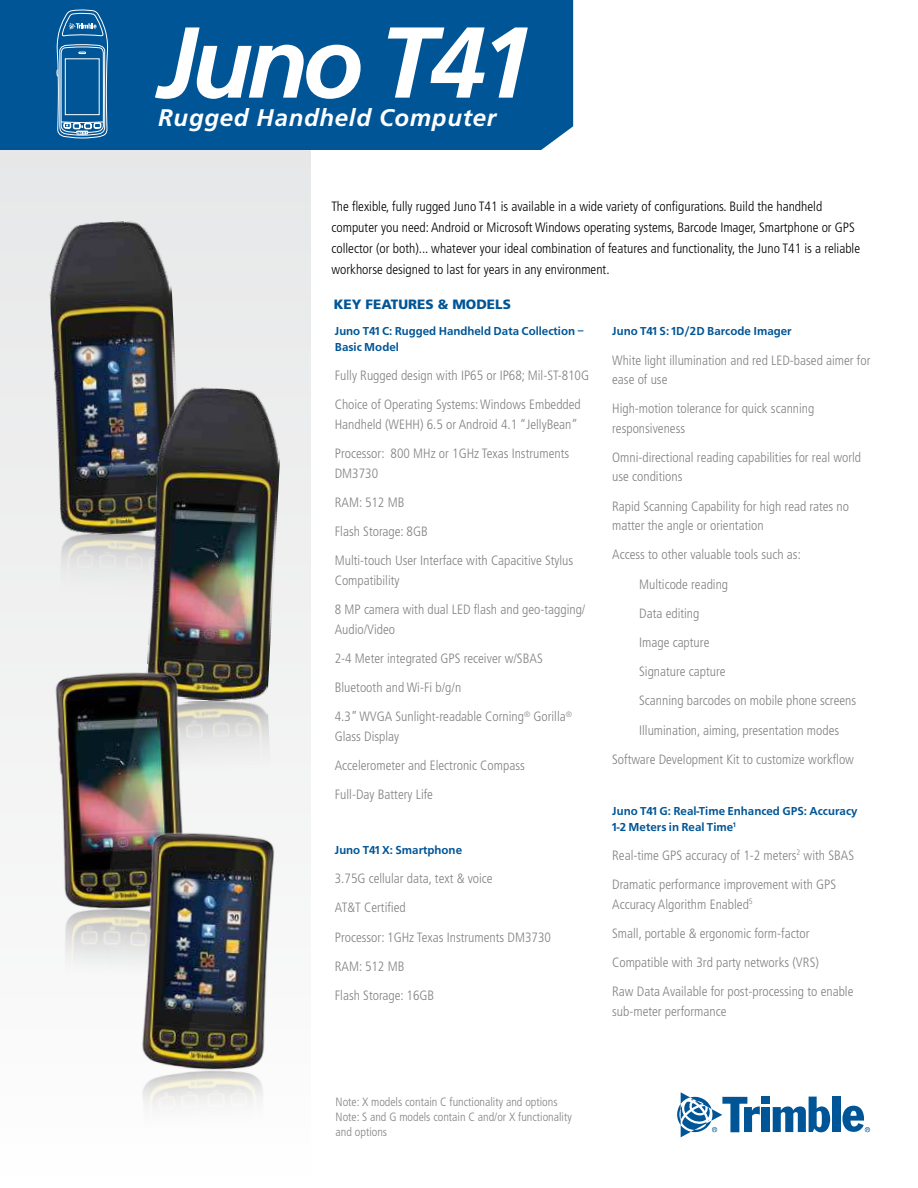
<style>
.page{position:relative;width:918px;height:1188px;background:#fff}
.page>*{position:absolute;margin:0;border:0;box-sizing:border-box;transform-origin:0 0}
.t1{font:italic 700 100.5px "Frutiger";letter-spacing:-.06em;color:#fff}
.t2{font:italic 700 24px "Frutiger";letter-spacing:.03em;color:#fff}
.t3{font:300 condensed 13.5px/29.2px "Frutiger";color:#808284}
.t4{font:300 condensed 13.5px/21px "Frutiger";color:#000}
.t5{font:900 13.5px "Frutiger";color:#005596}
.t6{font:12px/15.8px "Frutiger Bld";color:#005596}
.t7{font:300 condensed 12px/15px "Frutiger";color:#808284}
</style>
<div class="page">
<div style="left:0;top:149px;width:311px;height:1039px;background:linear-gradient(to bottom,#e6e7e8,#fdfdfd)"></div>
<div style="left:762px;top:1107px;width:8px;height:25px;background:#005596"></div>
<svg style="left:773px;top:1097px;width:57px;height:35px"></svg>
<div style="left:832px;top:1097px;width:8px;height:35px;background:#005596"></div>
<div style="left:762px;top:1096px;width:8px;height:8px;background:#005596"></div>
<svg style="left:677px;top:1092px;width:83px;height:45px"></svg>
<svg style="left:842px;top:1106px;width:28px;height:26px"></svg>
<div style="left:0;top:0;width:573px;height:150px;background:#005596"></div>
<svg style="left:57px;top:9px;width:51px;height:134px;background:#3477ab"></svg>
<img style="left:46px;top:219px;width:137px;height:310px">
<img style="left:46px;top:529px;width:99px;height:317px">
<img style="left:145px;top:386px;width:139px;height:311px">
<img style="left:194px;top:697px;width:90px;height:318px">
<img style="left:49px;top:662px;width:145px;height:233px">
<img style="left:49px;top:895px;width:86px;height:260px">
<img style="left:135px;top:822px;width:146px;height:261px">
<img style="left:135px;top:1056px;width:139px;height:132px">
<h1 class="t1" style="left:158px;top:22px;width:378px">Juno T41</h1>
<h2 class="t2" style="left:158px;top:108px;width:339px">Rugged Handheld Computer</h2>
<p class="t4" style="left:332px;top:197px;width:530px">The flexible, fully rugged Juno T41 is available in a wide variety of configurations. Build the handheld computer you need: Android or Microsoft Windows operating systems, Barcode Imager, Smartphone or GPS collector (or both)... whatever your ideal combination of features and functionality, the Juno T41 is a reliable workhorse designed to last for years in any environment.</p>
<p class="t5" style="left:334px;top:296px;width:179px">KEY FEATURES &amp; MODELS</p>
<p class="t6" style="left:335px;top:324px;width:251px">Juno T41 C: Rugged Handheld Data Collection –<br>Basic Model</p>
<p class="t3" style="left:335px;top:362px;width:256px">Fully Rugged design with IP65 or IP68; Mil-ST-810G<br>Choice of Operating Systems: Windows Embedded</p>
<p class="t3" style="left:335px;top:411px;width:245px">Handheld (WEHH) 6.5 or Android 4.1 “JellyBean”<br>Processor: 800 MHz or 1GHz Texas Instruments</p>
<p class="t3" style="left:335px;top:459px;width:240px">DM3730<br>RAM: 512 MB<br>Flash Storage: 8GB<br>Multi-touch User Interface with Capacitive Stylus</p>
<p class="t3" style="left:335px;top:567px;width:252px">Compatibility<br>8 MP camera with dual LED flash and geo-tagging/</p>
<p class="t3" style="left:335px;top:615px;width:239px">Audio/Video<br>2-4 Meter integrated GPS receiver w/SBAS<br>Bluetooth and Wi-Fi b/g/n<br>4.3” WVGA Sunlight-readable Corning<sup>®</sup> Gorilla<sup>®</sup></p>
<p class="t3" style="left:335px;top:722px;width:192px">Glass Display<br>Accelerometer and Electronic Compass<br>Full-Day Battery Life</p>
<p class="t6" style="left:335px;top:843px;width:129px">Juno T41 X: Smartphone</p>
<p class="t3" style="left:335px;top:865px;width:218px">3.75G cellular data, text &amp; voice<br>AT&amp;T Certified<br>Processor: 1GHz Texas Instruments DM3730<br>RAM: 512 MB<br>Flash Storage: 16GB</p>
<p class="t6" style="left:612px;top:324px;width:181px">Juno T41 S: 1D/2D Barcode Imager</p>
<p class="t3" style="left:612px;top:351px;width:260px;line-height:19.5px">White light illumination and red LED-based aimer for ease of use</p>
<p class="t3" style="left:612px;top:400px;width:204px;line-height:19.5px">High-motion tolerance for quick scanning responsiveness</p>
<p class="t3" style="left:612px;top:449px;width:251px;line-height:19.5px">Omni-directional reading capabilities for real world use conditions</p>
<p class="t3" style="left:612px;top:497px;width:238px;line-height:19.5px">Rapid Scanning Capability for high read rates no matter the angle or orientation</p>
<p class="t3" style="left:612px;top:541px;width:190px">Access to other valuable tools such as:</p>
<p class="t3" style="left:639px;top:570px;width:91px">Multicode reading</p>
<p class="t3" style="left:639px;top:600px;width:62px">Data editing</p>
<p class="t3" style="left:639px;top:629px;width:72px">Image capture</p>
<p class="t3" style="left:639px;top:658px;width:88px">Signature capture</p>
<p class="t3" style="left:639px;top:687px;width:219px">Scanning barcodes on mobile phone screens</p>
<p class="t3" style="left:639px;top:716px;width:202px">Illumination, aiming, presentation modes</p>
<p class="t3" style="left:612px;top:746px;width:243px">Software Development Kit to customize workflow</p>
<p class="t6" style="left:612px;top:804px;width:247px">Juno T41 G: Real-Time Enhanced GPS: Accuracy<br>1-2 Meters in Real Time<sup>1</sup></p>
<p class="t3" style="left:612px;top:842px;width:243px">Real-time GPS accuracy of 1-2 meters<sup>2</sup> with SBAS<br>Dramatic performance improvement with GPS</p>
<p class="t3" style="left:612px;top:890px;width:243px">Accuracy Algorithm Enabled<sup>5<br></sup>Small, portable &amp; ergonomic form-factor Compatible with 3rd party networks (VRS)<br>Raw Data Available for post-processing to enable</p>
<p class="t3" style="left:612px;top:997px;width:116px">sub-meter performance</p>
<p class="t7" style="left:336px;top:1096px;width:238px">Note: X models contain C functionality and options<br>Note: S and G models contain C and/or X functionality and options</p>
</div>
